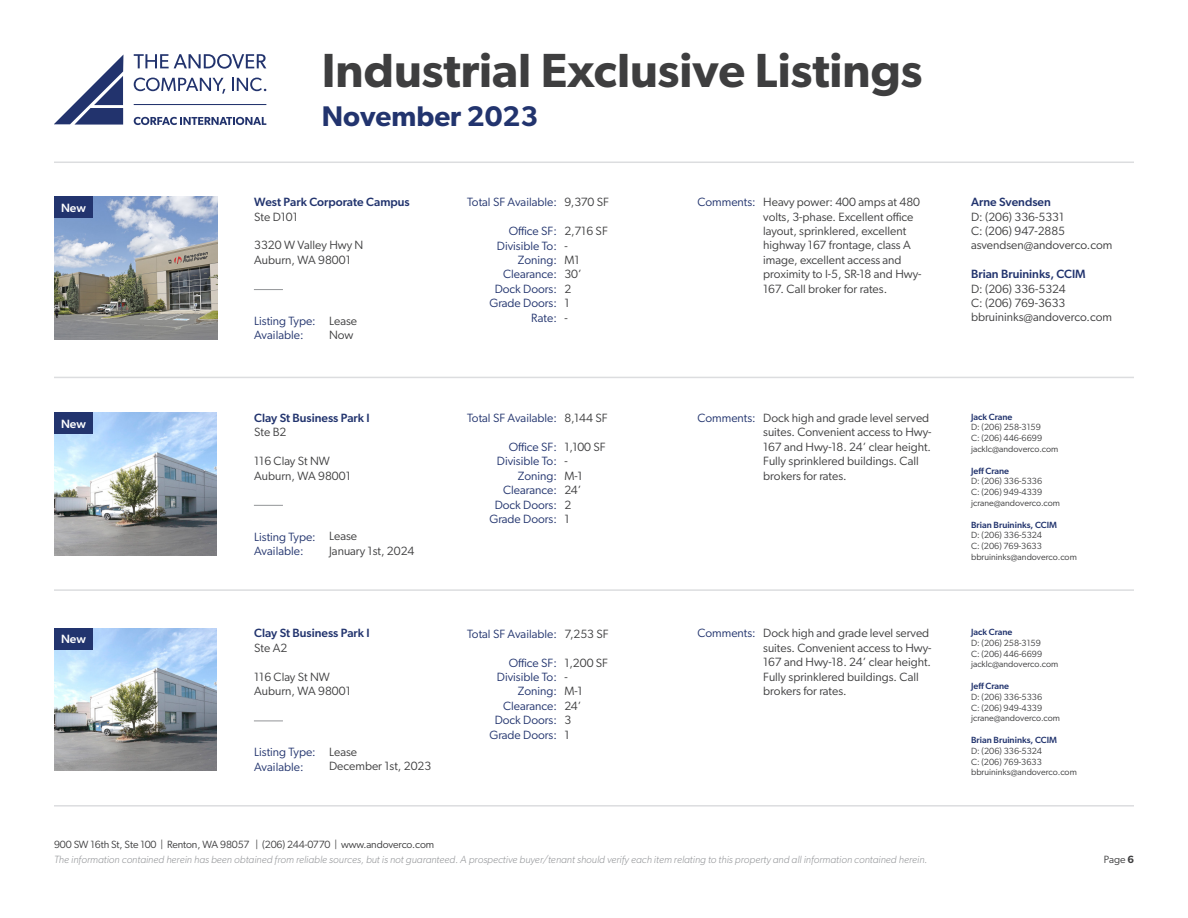
<style>
.page{position:relative;width:1188px;height:918px;background:#fff}
.page>*{position:absolute;margin:0;border:0;box-sizing:border-box;transform-origin:0 0}
.t1{font:600 48px "Gibson";color:#3e3e3f}
.t2{font:600 28.5px "Gibson";color:#22346e}
.t3{font:12px/14.4px "Gibson";color:#3e3e3f}
.t4{font:12px "Gibson";color:#22346e}
.t5{font:500 12px "Gibson";color:#22346e}
.t6{font:500 12px "Gibson";letter-spacing:-.005em;color:#fff}
.t7{font:italic 300 10.5px "Gibson";color:#939598}
.t8{font:10.5px "Gibson";letter-spacing:-.01em;color:#3e3e3f}
.t9{font:9px "Gibson";color:#3e3e3f}
.t10{font:500 9px "Gibson";color:#22346e}
.s1{font-weight:600}
</style>
<div class="page">
<svg style="left:54px;top:55px;width:69px;height:70px"></svg>
<svg style="left:134px;top:54px;width:132px;height:15px"></svg>
<hr style="left:134px;top:104px;width:132px;height:1px;background:#22336d">
<svg style="left:134px;top:117px;width:132px;height:8px"></svg>
<svg style="left:134px;top:78px;width:91px;height:16px"></svg>
<svg style="left:232px;top:78px;width:34px;height:13px"></svg>
<hr style="left:54px;top:162px;width:1080px;height:1px;background:#dcdddf">
<hr style="left:54px;top:377px;width:1080px;height:1px;background:#dcdddf">
<hr style="left:54px;top:805px;width:1080px;height:2px;background:#dcdddf">
<hr style="left:54px;top:589px;width:1080px;height:2px;background:#dcdddf">
<img style="left:54px;top:413px;width:162px;height:142px">
<svg style="left:254px;top:505px;width:29px;height:1px"></svg>
<div style="left:54px;top:412px;width:39px;height:22px;background:#22346e"></div>
<img style="left:54px;top:628px;width:162px;height:143px">
<svg style="left:254px;top:721px;width:29px;height:1px"></svg>
<div style="left:54px;top:628px;width:39px;height:21px;background:#22346e"></div>
<svg style="left:254px;top:289px;width:29px;height:1px"></svg>
<img style="left:54px;top:197px;width:163px;height:143px">
<div style="left:54px;top:197px;width:39px;height:21px;background:#22346e"></div>
<h1 class="t1" style="left:322px;top:42px;width:602px">Industrial Exclusive Listings</h1>
<h2 class="t2" style="left:322px;top:100px;width:218px">November 2023</h2>
<p class="t6" style="left:61px;top:201px;width:26px">New</p>
<p class="t5" style="left:254px;top:195px;width:157px">West Park Corporate Campus</p>
<p class="t3" style="left:254px;top:209px;width:45px">Ste D101</p>
<p class="t3" style="left:254px;top:238px;width:111px">3320 W Valley Hwy N</p>
<p class="t3" style="left:254px;top:252px;width:98px">Auburn, WA 98001</p>
<p class="t4" style="left:254px;top:314px;width:63px">Listing Type:</p>
<p class="t4" style="left:254px;top:328px;width:51px">Available:</p>
<p class="t3" style="left:329px;top:313px;width:30px">Lease</p>
<p class="t3" style="left:329px;top:328px;width:26px">Now</p>
<p class="t4" style="left:467px;top:195px;width:91px">Total SF Available:</p>
<p class="t4" style="left:509px;top:224px;width:50px">Office SF:</p>
<p class="t4" style="left:497px;top:238px;width:62px">Divisible To:</p>
<p class="t4" style="left:518px;top:253px;width:41px">Zoning:</p>
<p class="t4" style="left:503px;top:267px;width:55px">Clearance:</p>
<p class="t4" style="left:495px;top:281px;width:64px">Dock Doors:</p>
<p class="t4" style="left:489px;top:296px;width:69px">Grade Doors:</p>
<p class="t4" style="left:531px;top:310px;width:27px">Rate:</p>
<p class="t3" style="left:564px;top:195px;width:46px">9,370 SF</p>
<p class="t3" style="left:564px;top:224px;width:45px">2,716 SF</p>
<p class="t3" style="left:564px;top:238px;width:5px">-</p>
<p class="t3" style="left:564px;top:253px;width:17px">M1</p>
<p class="t3" style="left:564px;top:267px;width:19px">30’</p>
<p class="t3" style="left:564px;top:281px;width:8px">2</p>
<p class="t3" style="left:564px;top:296px;width:7px">1</p>
<p class="t3" style="left:564px;top:310px;width:5px">-</p>
<p class="t4" style="left:698px;top:195px;width:60px">Comments:</p>
<p class="t3" style="left:763px;top:195px;width:160px">Heavy power: 400 amps at 480 volts, 3-phase. Excellent office layout, sprinklered, excellent highway 167 frontage, class A image, excellent access and proximity to I-5, SR-18 and Hwy-<br>167. Call broker for rates.</p>
<p class="t5" style="left:971px;top:195px;width:81px">Arne Svendsen</p>
<p class="t3" style="left:971px;top:209px;width:95px">D: (206) 336-5331</p>
<p class="t3" style="left:971px;top:223px;width:96px">C: (206) 947-2885</p>
<p class="t3" style="left:971px;top:238px;width:143px">asvendsen@andoverco.com</p>
<p class="t5" style="left:971px;top:267px;width:116px">Brian Bruininks, CCIM</p>
<p class="t3" style="left:971px;top:281px;width:96px">D: (206) 336-5324</p>
<p class="t3" style="left:971px;top:295px;width:96px">C: (206) 769-3633</p>
<p class="t3" style="left:971px;top:310px;width:143px">bbruininks@andoverco.com</p>
<p class="t6" style="left:61px;top:417px;width:26px">New</p>
<p class="t5" style="left:254px;top:411px;width:117px">Clay St Business Park I</p>
<p class="t3" style="left:254px;top:425px;width:34px">Ste B2</p>
<p class="t3" style="left:254px;top:454px;width:77px">116 Clay St NW</p>
<p class="t3" style="left:254px;top:468px;width:98px">Auburn, WA 98001</p>
<p class="t4" style="left:254px;top:529px;width:63px">Listing Type:</p>
<p class="t4" style="left:254px;top:544px;width:51px">Available:</p>
<p class="t3" style="left:329px;top:529px;width:30px">Lease</p>
<p class="t3" style="left:329px;top:543px;width:87px">January 1st, 2024</p>
<p class="t4" style="left:467px;top:411px;width:91px">Total SF Available:</p>
<p class="t4" style="left:509px;top:440px;width:50px">Office SF:</p>
<p class="t4" style="left:497px;top:454px;width:62px">Divisible To:</p>
<p class="t4" style="left:518px;top:468px;width:41px">Zoning:</p>
<p class="t4" style="left:503px;top:483px;width:55px">Clearance:</p>
<p class="t4" style="left:495px;top:497px;width:64px">Dock Doors:</p>
<p class="t4" style="left:489px;top:512px;width:69px">Grade Doors:</p>
<p class="t3" style="left:564px;top:411px;width:45px">8,144 SF</p>
<p class="t3" style="left:564px;top:440px;width:43px">1,100 SF</p>
<p class="t3" style="left:564px;top:454px;width:5px">-</p>
<p class="t3" style="left:564px;top:468px;width:20px">M-1</p>
<p class="t3" style="left:564px;top:483px;width:19px">24’</p>
<p class="t3" style="left:564px;top:497px;width:8px">2</p>
<p class="t3" style="left:564px;top:512px;width:7px">1</p>
<p class="t4" style="left:698px;top:411px;width:60px">Comments:</p>
<p class="t3" style="left:763px;top:410px;width:170px">Dock high and grade level served suites. Convenient access to Hwy-<br>167 and Hwy-18. 24’ clear height.<br>Fully sprinklered buildings. Call brokers for rates.</p>
<p class="t10" style="left:971px;top:411px;width:43px">Jack Crane</p>
<p class="t9" style="left:971px;top:422px;width:71px">D: (206) 258-3159</p>
<p class="t9" style="left:971px;top:433px;width:73px">C: (206) 446-6699</p>
<p class="t9" style="left:971px;top:443px;width:89px">jacklc@andoverco.com</p>
<p class="t10" style="left:971px;top:465px;width:40px">Jeff Crane</p>
<p class="t9" style="left:971px;top:476px;width:73px">D: (206) 336-5336</p>
<p class="t9" style="left:971px;top:487px;width:73px">C: (206) 949-4339</p>
<p class="t9" style="left:971px;top:497px;width:91px">jcrane@andoverco.com</p>
<p class="t10" style="left:971px;top:519px;width:87px">Brian Bruininks, CCIM</p>
<p class="t9" style="left:971px;top:530px;width:73px">D: (206) 336-5324</p>
<p class="t9" style="left:971px;top:541px;width:72px">C: (206) 769-3633</p>
<p class="t9" style="left:971px;top:551px;width:107px">bbruininks@andoverco.com</p>
<p class="t6" style="left:61px;top:632px;width:26px">New</p>
<p class="t5" style="left:254px;top:626px;width:117px">Clay St Business Park I</p>
<p class="t3" style="left:254px;top:640px;width:35px">Ste A2</p>
<p class="t3" style="left:254px;top:669px;width:77px">116 Clay St NW</p>
<p class="t3" style="left:254px;top:684px;width:98px">Auburn, WA 98001</p>
<p class="t4" style="left:254px;top:745px;width:63px">Listing Type:</p>
<p class="t4" style="left:254px;top:759px;width:51px">Available:</p>
<p class="t3" style="left:329px;top:744px;width:30px">Lease</p>
<p class="t3" style="left:329px;top:759px;width:104px">December 1st, 2023</p>
<p class="t4" style="left:467px;top:626px;width:91px">Total SF Available:</p>
<p class="t4" style="left:509px;top:655px;width:50px">Office SF:</p>
<p class="t4" style="left:497px;top:670px;width:62px">Divisible To:</p>
<p class="t4" style="left:518px;top:684px;width:41px">Zoning:</p>
<p class="t4" style="left:503px;top:698px;width:55px">Clearance:</p>
<p class="t4" style="left:495px;top:713px;width:64px">Dock Doors:</p>
<p class="t4" style="left:489px;top:727px;width:69px">Grade Doors:</p>
<p class="t3" style="left:564px;top:626px;width:46px">7,253 SF</p>
<p class="t3" style="left:564px;top:655px;width:45px">1,200 SF</p>
<p class="t3" style="left:564px;top:669px;width:5px">-</p>
<p class="t3" style="left:564px;top:684px;width:20px">M-1</p>
<p class="t3" style="left:564px;top:698px;width:19px">24’</p>
<p class="t3" style="left:564px;top:713px;width:8px">3</p>
<p class="t3" style="left:564px;top:727px;width:7px">1</p>
<p class="t4" style="left:698px;top:626px;width:60px">Comments:</p>
<p class="t3" style="left:763px;top:626px;width:170px">Dock high and grade level served suites. Convenient access to Hwy-<br>167 and Hwy-18. 24’ clear height.<br>Fully sprinklered buildings. Call brokers for rates.</p>
<p class="t10" style="left:971px;top:627px;width:43px">Jack Crane</p>
<p class="t9" style="left:971px;top:637px;width:71px">D: (206) 258-3159</p>
<p class="t9" style="left:971px;top:648px;width:73px">C: (206) 446-6699</p>
<p class="t9" style="left:971px;top:659px;width:89px">jacklc@andoverco.com</p>
<p class="t10" style="left:971px;top:681px;width:40px">Jeff Crane</p>
<p class="t9" style="left:971px;top:691px;width:73px">D: (206) 336-5336</p>
<p class="t9" style="left:971px;top:702px;width:73px">C: (206) 949-4339</p>
<p class="t9" style="left:971px;top:713px;width:91px">jcrane@andoverco.com</p>
<p class="t10" style="left:971px;top:735px;width:87px">Brian Bruininks, CCIM</p>
<p class="t9" style="left:971px;top:745px;width:73px">D: (206) 336-5324</p>
<p class="t9" style="left:971px;top:756px;width:72px">C: (206) 769-3633</p>
<p class="t9" style="left:971px;top:767px;width:107px">bbruininks@andoverco.com</p>
<p class="t8" style="left:54px;top:838px;width:382px">900 SW 16th St, Ste 100 | Renton, WA 98057 | (206) 244-0770 | www.andoverco.com</p>
<p class="t7" style="left:54px;top:853px;width:875px">The information contained herein has been obtained from reliable sources, but is not guaranteed. A prospective buyer/tenant should verify each item relating to this property and all information contained herein.</p>
<p class="t8" style="left:1104px;top:853px;width:32px">Page <span class="s1">6</span></p>
</div>
